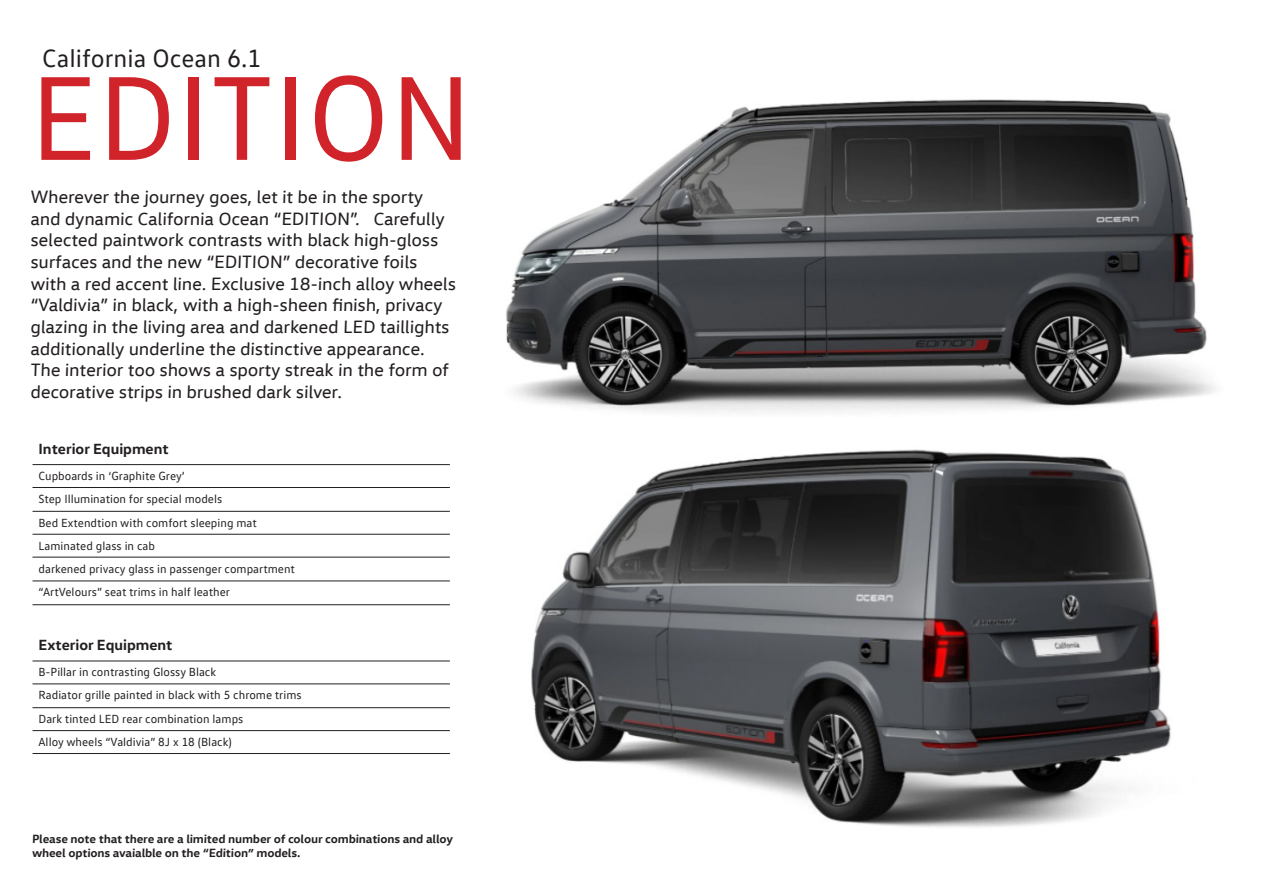
<style>
.page{position:relative;width:1263px;height:893px;background:#fff}
.page>*{position:absolute;margin:0;border:0;box-sizing:border-box;transform-origin:0 0}
.t1{font:121.5px "VW Text";color:#d1232a}
.t2{font:25.5px "VW Text";color:#231f20}
.t3{font:18px/21.6px "VW Head Office";color:#231f20}
.t4{font:700 15px "VW Head";color:#231f20}
.t5{font:12px "VW Text";color:#231f20}
.t6{font:700 12px/14.4px "VW Head Office";color:#231f20}
</style>
<div class="page">
<img style="left:506px;top:99px;width:710px;height:314px">
<hr style="left:33px;top:487px;width:417px;height:1px;background:#231f20">
<hr style="left:33px;top:511px;width:417px;height:1px;background:#231f20">
<hr style="left:33px;top:534px;width:417px;height:1px;background:#231f20">
<hr style="left:33px;top:557px;width:417px;height:1px;background:#231f20">
<hr style="left:33px;top:581px;width:417px;height:1px;background:#231f20">
<hr style="left:33px;top:604px;width:417px;height:1px;background:#231f20">
<hr style="left:33px;top:464px;width:417px;height:1px;background:#231f20">
<hr style="left:33px;top:683px;width:417px;height:1px;background:#231f20">
<hr style="left:33px;top:707px;width:417px;height:1px;background:#231f20">
<hr style="left:33px;top:730px;width:417px;height:1px;background:#231f20">
<hr style="left:33px;top:753px;width:417px;height:1px;background:#231f20">
<hr style="left:33px;top:661px;width:417px;height:1px;background:#231f20">
<img style="left:531px;top:449px;width:640px;height:378px">
<p class="t2" style="left:42px;top:42px;width:221px">California Ocean 6.1</p>
<p class="t1" style="left:30px;top:43px;width:444px">EDITION</p>
<p class="t3" style="left:31px;top:186px;width:427px">Wherever the journey goes, let it be in the sporty and dynamic California Ocean “EDITION”. Carefully selected paintwork contrasts with black high-gloss surfaces and the new “EDITION” decorative foils with a red accent line. Exclusive 18-inch alloy wheels “Valdivia” in black, with a high-sheen finish, privacy glazing in the living area and darkened LED taillights</p>
<p class="t3" style="left:31px;top:337px;width:421px">additionally underline the distinctive appearance.<br>The interior too shows a sporty streak in the form of decorative strips in brushed dark silver.</p>
<p class="t4" style="left:39px;top:439px;width:132px">Interior Equipment</p>
<p class="t5" style="left:39px;top:468px;width:148px">Cupboards in ‘Graphite Grey’</p>
<p class="t5" style="left:39px;top:491px;width:185px">Step Illumination for special models</p>
<p class="t5" style="left:39px;top:515px;width:220px">Bed Extendtion with comfort sleeping mat</p>
<p class="t5" style="left:39px;top:538px;width:118px">Laminated glass in cab</p>
<p class="t5" style="left:39px;top:561px;width:258px">darkened privacy glass in passenger compartment</p>
<p class="t5" style="left:39px;top:585px;width:193px">“ArtVelours” seat trims in half leather</p>
<p class="t4" style="left:39px;top:635px;width:135px">Exterior Equipment</p>
<p class="t5" style="left:39px;top:665px;width:179px">B-Pillar in contrasting Glossy Black</p>
<p class="t5" style="left:39px;top:688px;width:265px">Radiator grille painted in black with 5 chrome trims</p>
<p class="t5" style="left:39px;top:712px;width:206px">Dark tinted LED rear combination lamps</p>
<p class="t5" style="left:39px;top:734px;width:195px">Alloy wheels “Valdivia” 8J x 18 (Black)</p>
<p class="t6" style="left:32px;top:831px;width:423px">Please note that there are a limited number of colour combinations and alloy wheel options avaialble on the “Edition” models.</p>
</div>
